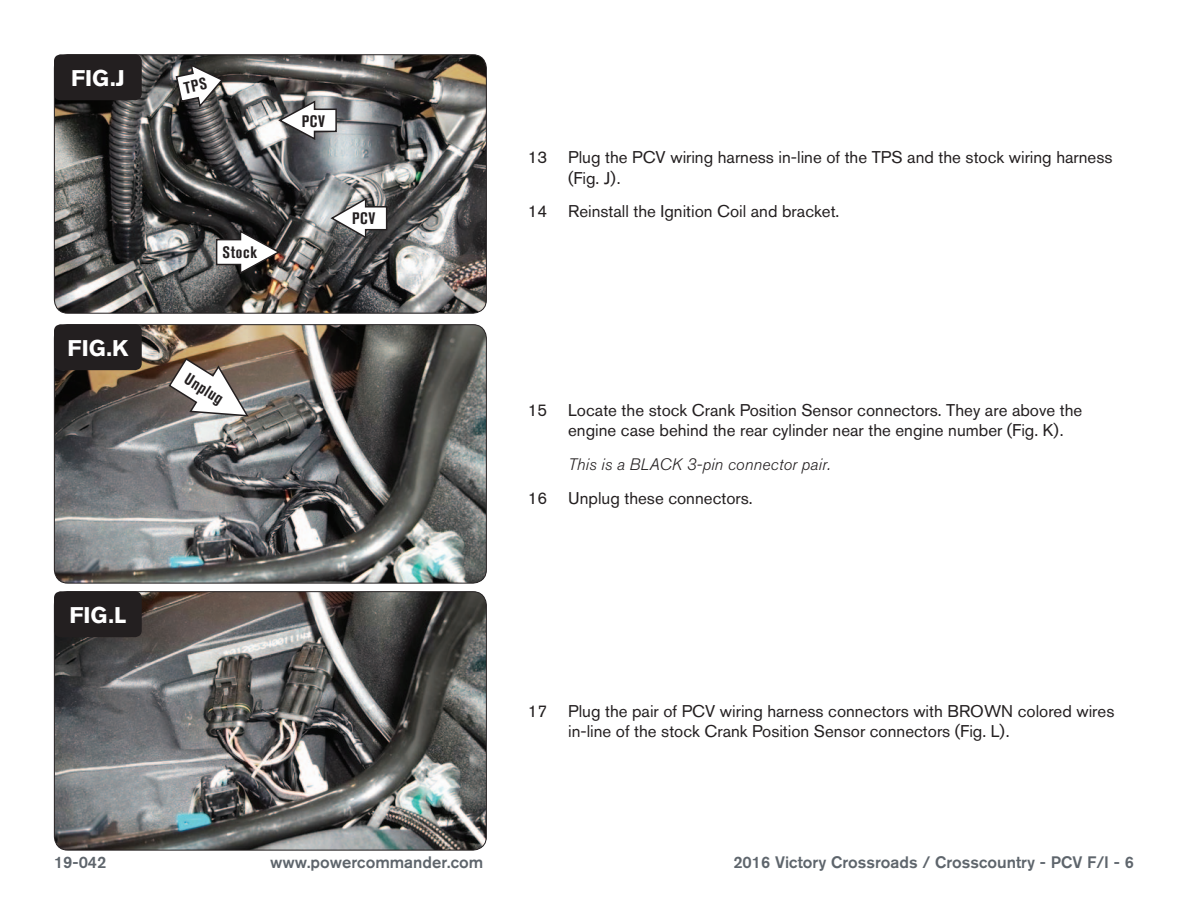
<style>
.page{position:relative;width:1188px;height:918px;background:#fff}
.page>*{position:absolute;margin:0;border:0;box-sizing:border-box;transform-origin:0 0}
.t1{font:700 22.5px "Akzidenz Grotesk BQ";color:#fff}
.Bodycopy{font:16.8px/20.2px "Akzidenz Grotesk BQ";color:#231f20}
.t2{font:500 16.5px "Akzidenz Grotesk BQ";color:#5e656c}
.Bodycopy-2{font:italic 300 16.5px "Akzidenz Grotesk BQ";letter-spacing:.01em;color:#231f20}
.Callouts{font:700 condensed 16.5px "Akzidenz Grotesk BQ";letter-spacing:.04em;color:#231f20}
</style>
<div class="page">
<img style="left:54px;top:592px;width:432px;height:258px">
<div style="left:54px;top:591px;width:433px;height:259px;border:1px solid #231f20;border-radius:14px"></div>
<div style="left:54px;top:591px;width:88px;height:46px;background:#231f20;border-radius:7px"></div>
<img style="left:54px;top:325px;width:431px;height:257px">
<div style="left:54px;top:324px;width:433px;height:260px;border:1px solid #231f20;border-radius:14px"></div>
<div style="left:54px;top:324px;width:88px;height:46px;background:#231f20;border-radius:7px"></div>
<img style="left:54px;top:55px;width:431px;height:257px">
<div style="left:54px;top:54px;width:433px;height:260px;border:1px solid #231f20;border-radius:14px"></div>
<div style="left:54px;top:54px;width:88px;height:46px;background:#231f20;border-radius:7px"></div>
<svg style="left:215px;top:229px;width:67px;height:46px"></svg>
<svg style="left:277px;top:100px;width:61px;height:41px"></svg>
<svg style="left:329px;top:197px;width:59px;height:43px"></svg>
<svg style="left:168px;top:357px;width:82px;height:60px"></svg>
<svg style="left:175px;top:62px;width:49px;height:46px"></svg>
<p class="t1" style="left:71px;top:65px;width:55px">FIG.J</p>
<p class="t1" style="left:68px;top:335px;width:62px">FIG.K</p>
<p class="Callouts" style="left:223px;top:243px;width:36px">Stock</p>
<p class="Callouts" style="left:302px;top:112px;width:25px">PCV</p>
<p class="Callouts" style="left:352px;top:209px;width:25px">PCV</p>
<p class="Callouts" style="left:191px;top:369px;width:44px;rotate:32deg">Unplug</p>
<p class="t1" style="left:70px;top:602px;width:58px">FIG.L</p>
<p class="Bodycopy" style="left:568px;top:147px;width:546px;text-indent:-40px">13 Plug the PCV wiring harness in-line of the TPS and the stock wiring harness (Fig. J).</p>
<p class="Bodycopy" style="left:528px;top:201px;width:313px">14 Reinstall the Ignition Coil and bracket.</p>
<p class="Bodycopy" style="left:568px;top:400px;width:516px;text-indent:-40px">15 Locate the stock Crank Position Sensor connectors. They are above the engine case behind the rear cylinder near the engine number (Fig. K).</p>
<p class="Bodycopy-2" style="left:568px;top:455px;width:264px">This is a BLACK 3-pin connector pair.</p>
<p class="Bodycopy" style="left:528px;top:488px;width:227px">16 Unplug these connectors.</p>
<p class="Bodycopy" style="left:568px;top:701px;width:548px;text-indent:-40px">17 Plug the pair of PCV wiring harness connectors with BROWN colored wires in-line of the stock Crank Position Sensor connectors (Fig. L).</p>
<p class="t2" style="left:54px;top:852px;width:54px">19-042</p>
<p class="t2" style="left:270px;top:852px;width:215px">www.powercommander.com</p>
<p class="t2" style="left:733px;top:852px;width:402px">2016 Victory Crossroads / Crosscountry - PCV F/I - 6</p>
</div>
